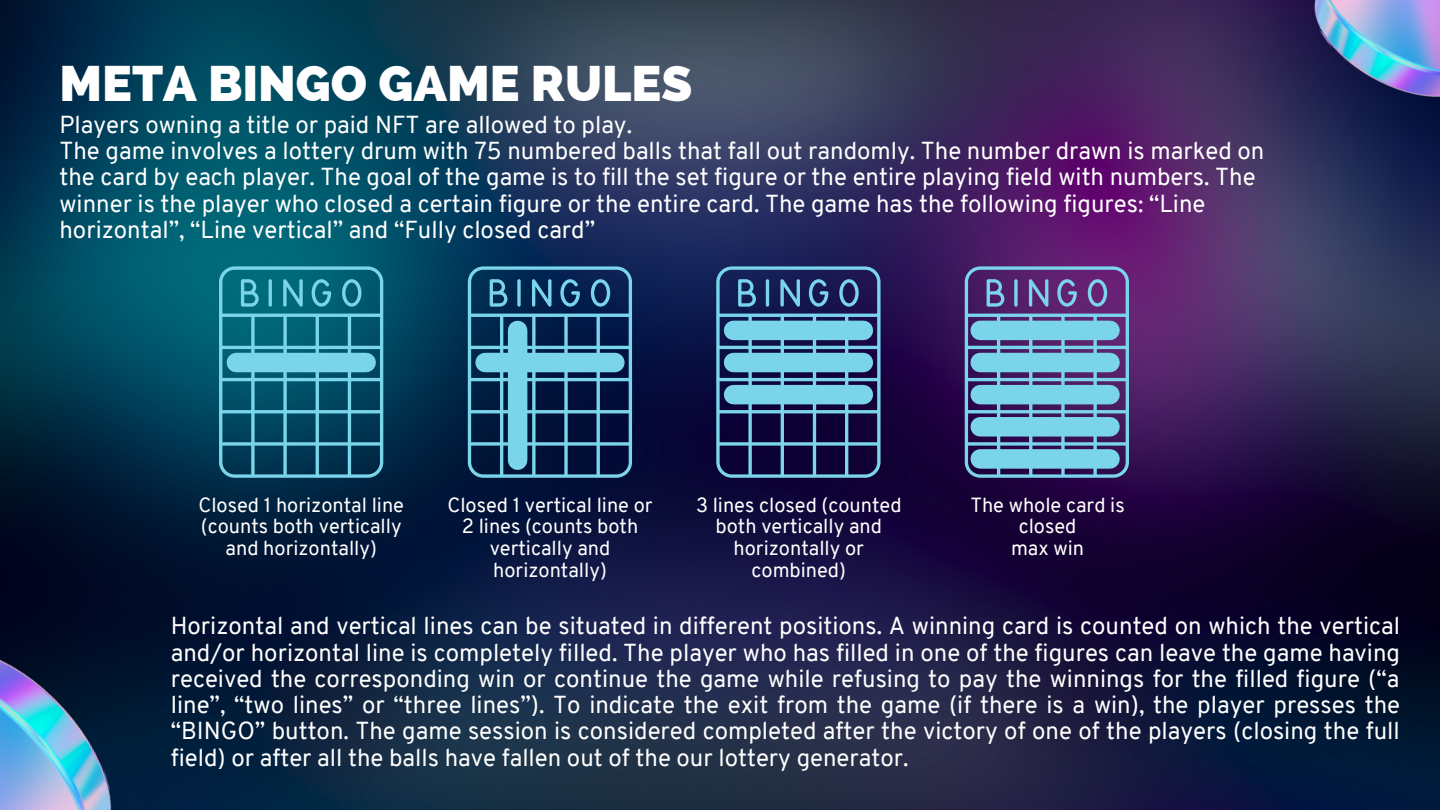
<style>
.page{position:relative;width:1440px;height:810px;background:#fff}
.page>*{position:absolute;margin:0;border:0;box-sizing:border-box;transform-origin:0 0}
.t1{font:800 50px "Raleway";color:#fff}
.t2{font:24px/26.2px "Overpass";color:#fff}
.t3{font:20px/21.8px "Overpass";color:#fff;text-align:center}
</style>
<div class="page">
<img style="left:0;top:0;width:1440px;height:810px">
<img style="left:1293px;top:0;width:147px;height:140px">
<img style="left:0;top:614px;width:129px;height:196px">
<svg style="left:219px;top:266px;width:164px;height:212px;background:#1e7086"></svg>
<svg style="left:468px;top:266px;width:164px;height:212px;background:#214a6e"></svg>
<svg style="left:716px;top:266px;width:165px;height:212px;background:#314774"></svg>
<svg style="left:965px;top:266px;width:164px;height:212px;background:#5c5e94"></svg>
<div style="left:236px;top:353px;width:130px;height:19px;background:#7bd5ea"></div>
<div style="left:485px;top:353px;width:130px;height:19px;background:#7bd5ea"></div>
<div style="left:508px;top:330px;width:19px;height:130px;background:#7bd5ea"></div>
<div style="left:734px;top:321px;width:129px;height:19px;background:#7bd5ea"></div>
<div style="left:734px;top:353px;width:129px;height:19px;background:#7bd5ea"></div>
<div style="left:734px;top:385px;width:129px;height:19px;background:#7bd5ea"></div>
<div style="left:980px;top:321px;width:130px;height:19px;background:#7bd5ea"></div>
<div style="left:980px;top:353px;width:130px;height:19px;background:#7bd5ea"></div>
<div style="left:980px;top:385px;width:130px;height:19px;background:#7bd5ea"></div>
<div style="left:980px;top:417px;width:130px;height:20px;background:#7bd5ea"></div>
<div style="left:980px;top:449px;width:130px;height:20px;background:#7bd5ea"></div>
<h1 class="t1" style="left:59px;top:54px;width:634px">META BINGO GAME RULES</h1>
<p class="t2" style="left:59px;top:114px;width:1206px">Players owning a title or paid NFT are allowed to play.<br>The game involves a lottery drum with 75 numbered balls that fall out randomly. The number drawn is marked on the card by each player. The goal of the game is to fill the set figure or the entire playing field with numbers. The winner is the player who closed a certain figure or the entire card. The game has the following figures: “Line horizontal”, “Line vertical” and “Fully closed card”</p>
<p class="t3" style="left:198px;top:496px;width:207px">Closed 1 horizontal line (counts both vertically and horizontally)</p>
<p class="t3" style="left:447px;top:496px;width:207px">Closed 1 vertical line or<br>2 lines (counts both vertically and horizontally)</p>
<p class="t3" style="left:696px;top:496px;width:207px">3 lines closed (counted both vertically and horizontally or combined)</p>
<p class="t3" style="left:970px;top:496px;width:156px">The whole card is closed<br>max win</p>
<p class="t2" style="left:171px;top:615px;width:1231px;text-align:justify">Horizontal and vertical lines can be situated in different positions. A winning card is counted on which the vertical and/or horizontal line is completely filled. The player who has filled in one of the figures can leave the game having received the corresponding win or continue the game while refusing to pay the winnings for the filled figure (“a line”, “two lines” or “three lines”). To indicate the exit from the game (if there is a win), the player presses the “BINGO” button. The game session is considered completed after the victory of one of the players (closing the full field) or after all the balls have fallen out of the our lottery generator.</p>
</div>
